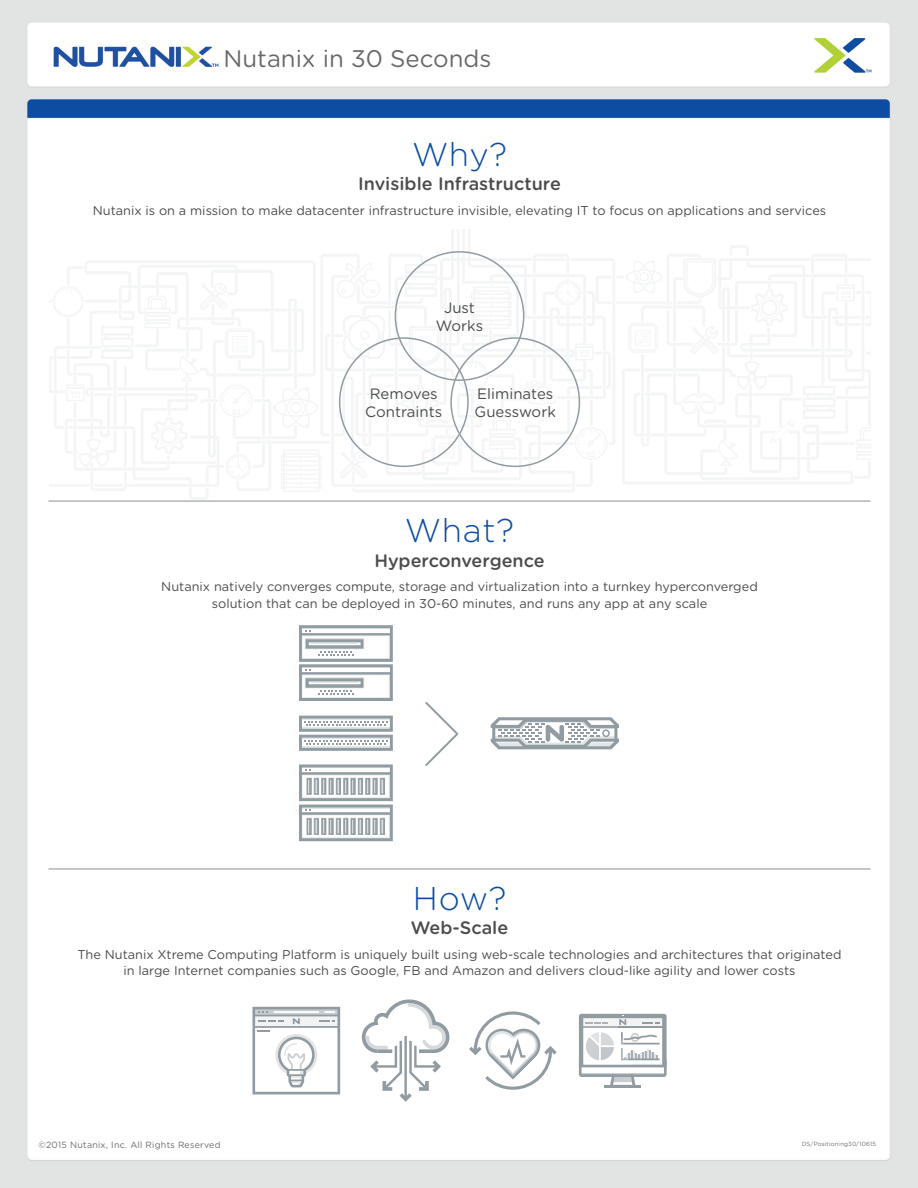
<style>
.page{position:relative;width:918px;height:1188px;background:#fff}
.page>*{position:absolute;margin:0;border:0;box-sizing:border-box;transform-origin:0 0}
.t1{font:300 33px "Gotham Rounded";letter-spacing:.015em;color:#0d4da1}
.t2{font:24px "Gotham Rounded";color:#69696c}
.t3{font:500 18px "Gotham Rounded";color:#4b4c4d}
.t4{font:15px/18.6px "Gotham Rounded";color:#4b4c4d;text-align:center}
.t5{font:12.75px/16.5px "Gotham Rounded";color:#4b4c4d;text-align:center}
.t6{font:9px "Gotham Rounded";color:#6c6d70}
.t7{font:6px "Gotham Rounded";color:#6c6d70}
</style>
<div class="page">
<img style="left:0;top:0;width:918px;height:1188px">
<svg style="left:49px;top:229px;width:824px;height:271px"></svg>
<div style="left:290px;top:402px;width:12px;height:12px;border:1px solid #909ba2;border-radius:50%"></div>
<svg style="left:362px;top:999px;width:87px;height:103px"></svg>
<svg style="left:579px;top:1014px;width:88px;height:73px"></svg>
<svg style="left:469px;top:1011px;width:88px;height:79px"></svg>
<svg style="left:252px;top:1007px;width:88px;height:87px"></svg>
<hr style="left:49px;top:868px;width:821px;height:2px;background:#b2b3b7">
<svg style="left:491px;top:717px;width:128px;height:32px"></svg>
<svg style="left:299px;top:625px;width:94px;height:76px"></svg>
<svg style="left:299px;top:716px;width:94px;height:35px"></svg>
<svg style="left:299px;top:764px;width:94px;height:77px"></svg>
<svg style="left:423px;top:700px;width:37px;height:68px"></svg>
<hr style="left:49px;top:500px;width:821px;height:2px;background:#b2b3b7">
<h2 class="t2" style="left:224px;top:42px;width:269px">Nutanix in 30 Seconds</h2>
<h1 class="t1" style="left:412px;top:132px;width:96px">Why?</h1>
<h3 class="t3" style="left:358px;top:171px;width:204px">Invisible Infrastructure</h3>
<p class="t5" style="left:93px;top:201px;width:735px">Nutanix is on a mission to make datacenter infrastructure invisible, elevating IT to focus on applications and services</p>
<p class="t4" style="left:436px;top:297px;width:49px">Just<br>Works</p>
<p class="t4" style="left:365px;top:384px;width:79px">Removes<br>Contraints</p>
<p class="t4" style="left:475px;top:384px;width:83px;text-align:left">Eliminates<br>Guesswork</p>
<h1 class="t1" style="left:405px;top:508px;width:111px">What?</h1>
<h3 class="t3" style="left:374px;top:547px;width:172px">Hyperconvergence</h3>
<p class="t5" style="left:161px;top:578px;width:598px">Nutanix natively converges compute, storage and virtualization into a turnkey hyperconverged solution that can be deployed in 30-60 minutes, and runs any app at any scale</p>
<h1 class="t1" style="left:413px;top:876px;width:95px">How?</h1>
<h3 class="t3" style="left:411px;top:915px;width:99px">Web-Scale</h3>
<p class="t5" style="left:78px;top:945px;width:765px">The Nutanix Xtreme Computing Platform is uniquely built using web-scale technologies and architectures that originated in large Internet companies such as Google, FB and Amazon and delivers cloud-like agility and lower costs</p>
<p class="t6" style="left:38px;top:1139px;width:184px">©2015 Nutanix, Inc. All Rights Reserved</p>
<p class="t7" style="left:802px;top:1140px;width:76px">DS/Positioning30/10615</p>
</div>
